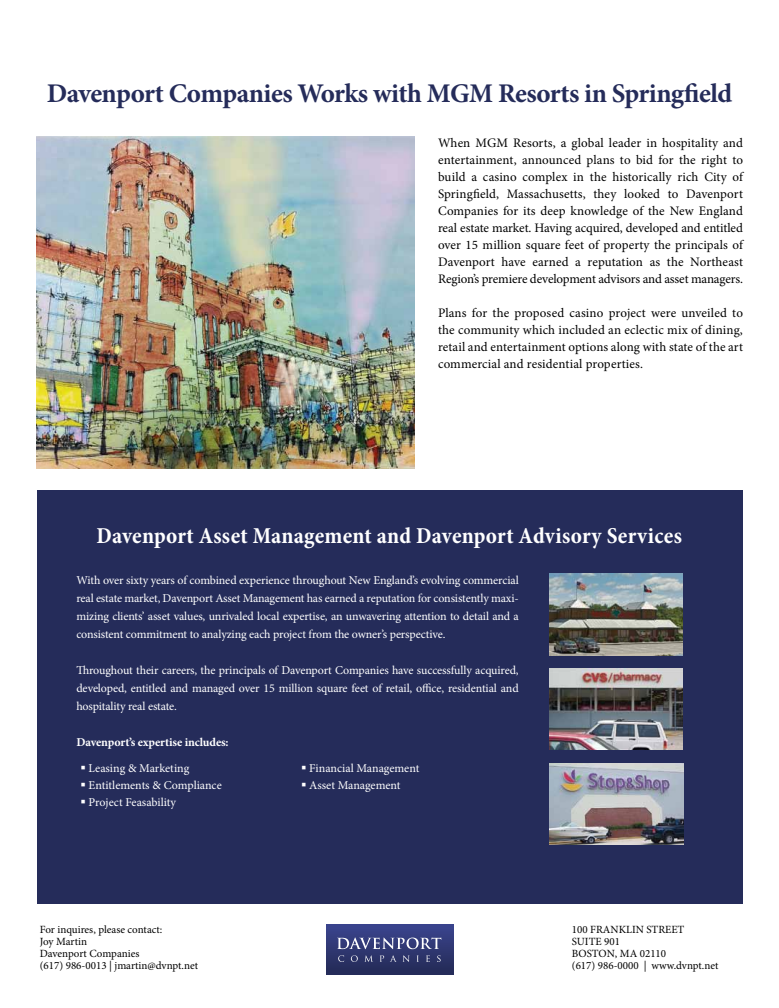
<style>
.page{position:relative;width:779px;height:1008px;background:#fff}
.page>*{position:absolute;margin:0;border:0;box-sizing:border-box;transform-origin:0 0}
.t1{font:700 27px "Minion Pro";letter-spacing:-.02em;color:#252c5a}
.t2{font:700 condensed 23px "Minion Pro";letter-spacing:.01em;color:#fff}
.t3{font:13px/17px "Minion Pro";letter-spacing:-.005em;color:#000;text-align:justify}
.t4{font:12px/18px "Minion Pro";letter-spacing:-.01em;color:#fff;text-align:justify}
.t5{font:700 12px "Minion Pro";letter-spacing:-.01em;color:#fff}
.t6{font:11px/12px "Minion Pro";color:#000}
</style>
<div class="page">
<img style="left:36px;top:136px;width:379px;height:333px">
<div style="left:36px;top:490px;width:706px;height:413px;background:#252c5a"></div>
<div style="left:326px;top:925px;width:127px;height:49px;background:linear-gradient(to bottom,#3a448e,#242b56)"></div>
<svg style="left:337px;top:937px;width:104px;height:12px"></svg>
<svg style="left:338px;top:955px;width:6px;height:7px"></svg>
<svg style="left:351px;top:955px;width:7px;height:7px"></svg>
<svg style="left:364px;top:955px;width:9px;height:7px"></svg>
<svg style="left:379px;top:955px;width:5px;height:7px"></svg>
<svg style="left:390px;top:955px;width:6px;height:7px"></svg>
<svg style="left:402px;top:955px;width:7px;height:7px"></svg>
<svg style="left:416px;top:955px;width:3px;height:7px"></svg>
<svg style="left:426px;top:955px;width:4px;height:7px"></svg>
<svg style="left:437px;top:955px;width:3px;height:7px"></svg>
<img style="left:549px;top:574px;width:133px;height:81px">
<img style="left:549px;top:668px;width:133px;height:82px">
<img style="left:549px;top:763px;width:134px;height:82px">
<h1 class="t1" style="left:47px;top:74px;width:687px">Davenport Companies Works with MGM Resorts in Springfield</h1>
<p class="t3" style="left:438px;top:134px;width:306px">When MGM Resorts, a global leader in hospitality and entertainment, announced plans to bid for the right to build a casino complex in the historically rich City of Springfield, Massachusetts, they looked to Davenport Companies for its deep knowledge of the New England real estate market. Having acquired, developed and entitled over 15 million square feet of property the principals of Davenport have earned a reputation as the Northeast Region’s premiere development advisors and asset managers.</p>
<p class="t3" style="left:438px;top:304px;width:306px">Plans for the proposed casino project were unveiled to the community which included an eclectic mix of dining, retail and entertainment options along with state of the art commercial and residential properties.</p>
<h2 class="t2" style="left:96px;top:520px;width:587px">Davenport Asset Management and Davenport Advisory Services</h2>
<p class="t4" style="left:76px;top:571px;width:444px">With over sixty years of combined experience throughout New England’s evolving commercial real estate market, Davenport Asset Management has earned a reputation for consistently maxi&shy;mizing clients’ asset values, unrivaled local expertise, an unwavering attention to detail and a consistent commitment to analyzing each project from the owner’s perspective.</p>
<p class="t4" style="left:76px;top:661px;width:444px">Throughout their careers, the principals of Davenport Companies have successfully acquired, developed, entitled and managed over 15 million square feet of retail, office, residential and hospitality real estate.</p>
<p class="t5" style="left:76px;top:733px;width:154px">Davenport’s expertise includes:</p>
<p class="t4" style="left:80px;top:759px;width:110px">▪ Leasing &amp; Marketing</p>
<p class="t4" style="left:301px;top:759px;width:120px">▪ Financial Management</p>
<p class="t4" style="left:80px;top:776px;width:143px">▪ Entitlements &amp; Compliance</p>
<p class="t4" style="left:301px;top:776px;width:101px">▪ Asset Management</p>
<p class="t4" style="left:80px;top:794px;width:97px">▪ Project Feasability</p>
<p class="t6" style="left:40px;top:923px;width:160px">For inquires, please contact:<br>Joy Martin<br>Davenport Companies<br>(617) 986-0013 | jmartin@dvnpt.net</p>
<p class="t6" style="left:572px;top:923px;width:148px">100 FRANKLIN STREET<br>SUITE 901<br>BOSTON, MA 02110<br>(617) 986-0000 | www.dvnpt.net</p>
</div>
